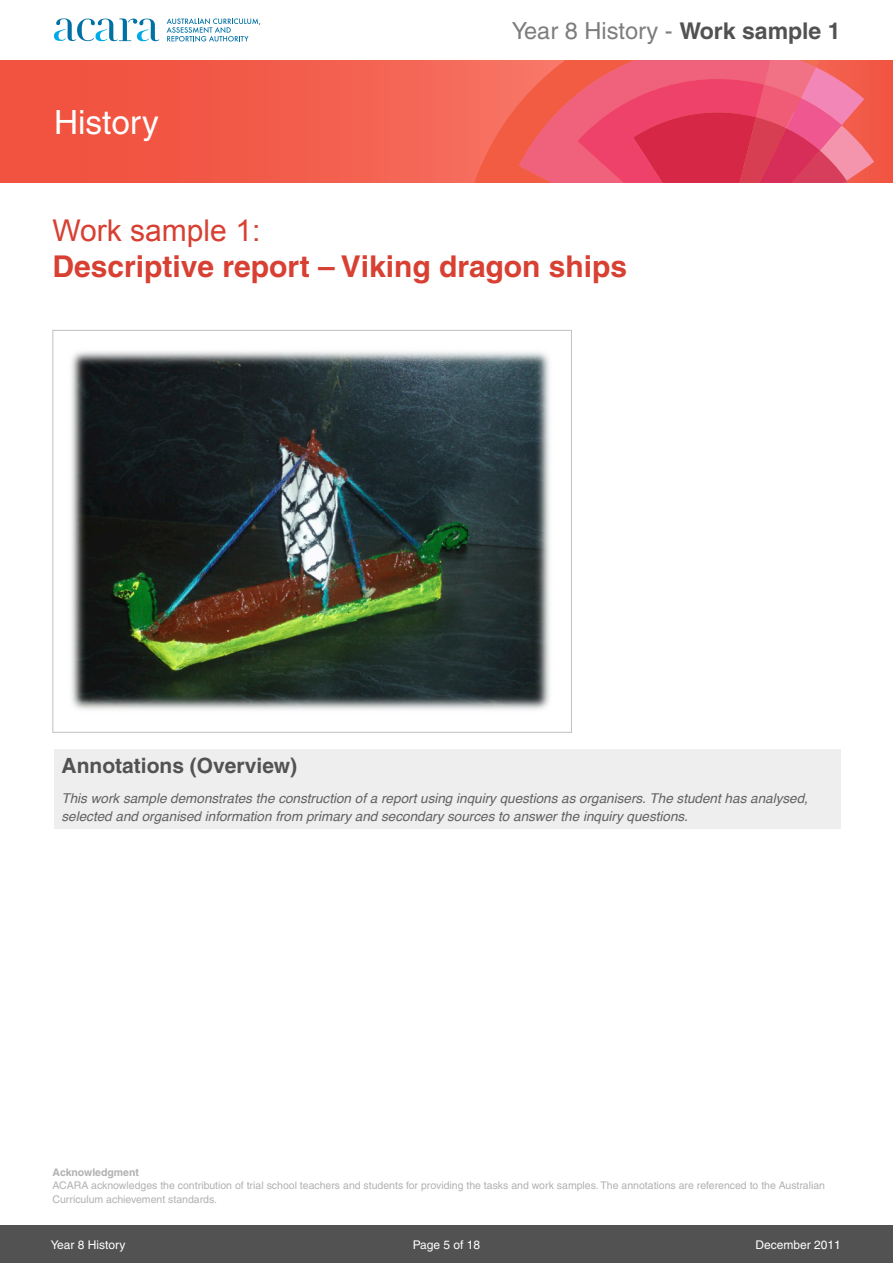
<style>
.page{position:relative;width:893px;height:1263px;background:#fff}
.page>*{position:absolute;margin:0;border:0;box-sizing:border-box;transform-origin:0 0}
.t1{font:33.3px "Helvetica";color:#fff}
.Main_heading{font:700 30px/36px "Helvetica";color:#d74032}
.t2{font:23.55px "Helvetica";color:#7d7d7d}
.Annotation_Heading{font:700 21px "Helvetica";color:#525252}
.Annotaions_small{font:italic 13.5px/18px "Helvetica";color:#626262}
.t3{font:12px "Helvetica";color:#fff}
.ackknowledgement{font:10.5px/13.5px "Helvetica";color:#b1b1b1}
.ackknowledgement_hea{font:700 10.5px "Helvetica";color:#b1b1b1}
.s1{font-weight:700;font-size:23.1px;color:#525252}
.s2{font-family:"Arial";font-weight:400}
</style>
<div class="page">
<div style="left:0;top:1225px;width:893px;height:38px;background:#525252"></div>
<svg style="left:167px;top:18px;width:93px;height:24px"></svg>
<svg style="left:54px;top:18px;width:105px;height:23px"></svg>
<svg style="left:0;top:60px;width:893px;height:123px;background:#f25b49"></svg>
<svg style="left:466px;top:60px;width:408px;height:123px;background:#eb5466"></svg>
<div style="left:54px;top:749px;width:787px;height:79px;background:#eee"></div>
<img style="left:71px;top:351px;width:479px;height:359px">
<h1 class="t1" style="left:54px;top:103px;width:106px">History</h1>
<p class="t2" style="left:512px;top:17px;width:330px">Year 8 History - <span class="s1">Work sample 1</span></p>
<p class="Main_heading" style="left:52px;top:212px;width:576px"><span class="s2">Work sample 1:<br></span>Descriptive report – Viking dragon ships</p>
<p class="Annotation_Heading" style="left:62px;top:753px;width:237px">Annotations (Overview)</p>
<p class="Annotaions_small" style="left:62px;top:789px;width:748px">This work sample demonstrates the construction of a report using inquiry questions as organisers. The student has analysed, selected and organised information from primary and secondary sources to answer the inquiry questions.</p>
<p class="ackknowledgement_hea" style="left:52px;top:1166px;width:88px">Acknowledgment</p>
<p class="ackknowledgement" style="left:52px;top:1179px;width:774px">ACARA acknowledges the contribution of trial school teachers and students for providing the tasks and work samples. The annotations are referenced to the Australian<br>Curriculum achievement standards.</p>
<p class="t3" style="left:51px;top:1238px;width:76px">Year 8 History</p>
<p class="t3" style="left:413px;top:1237px;width:69px">Page 5 of 18</p>
<p class="t3" style="left:755px;top:1237px;width:87px">December 2011</p>
</div>
